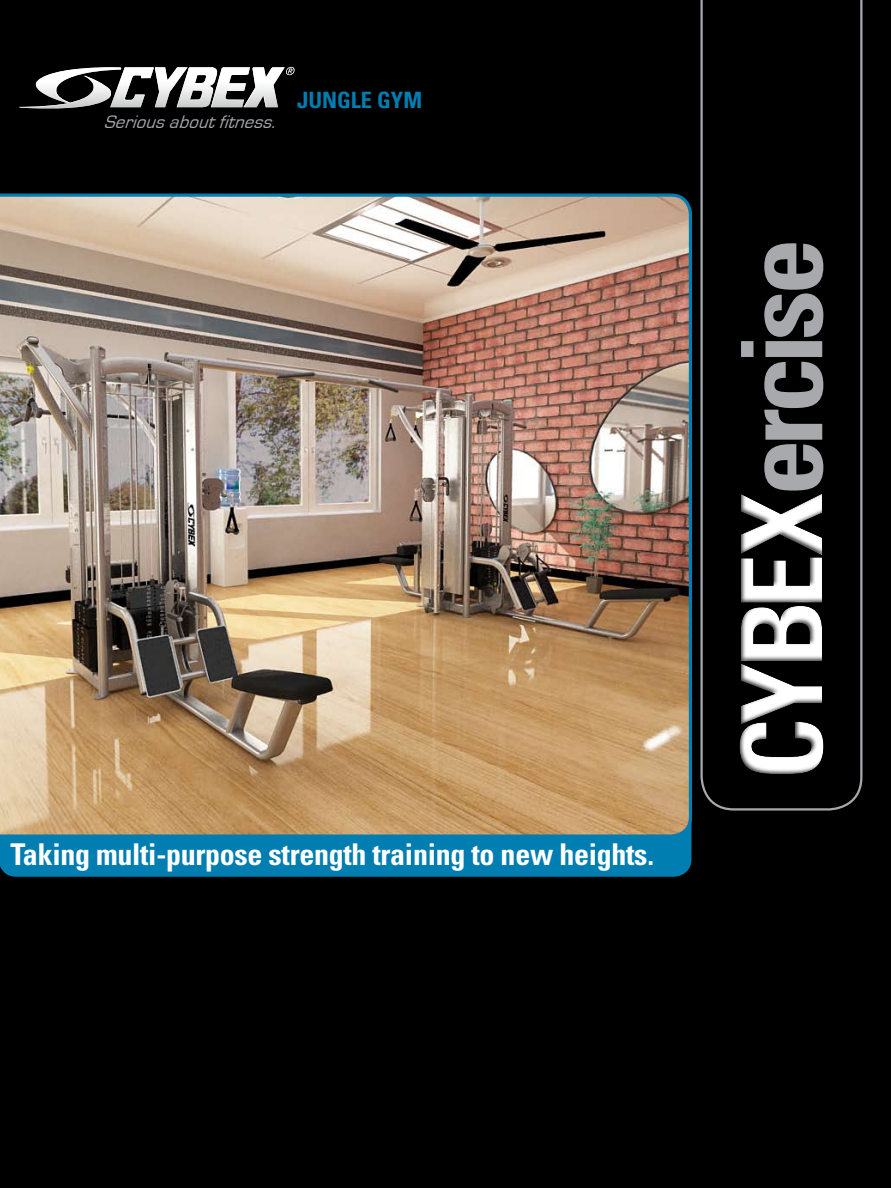
<style>
.page{position:relative;width:891px;height:1188px;background:#000}
.page>*{position:absolute;margin:0;border:0;box-sizing:border-box;transform-origin:0 0}
.t1{font:700 condensed 112.5px "Univers";letter-spacing:-.06em;color:#a7a9ac}
.t2{font:700 condensed 30px "Univers";letter-spacing:-.01em;color:#fff}
.t3{font:700 condensed 22.5px "Univers";color:#007db1}
.t4{font:italic 18.75px "Eurostile";color:#a7a9ac}
</style>
<div class="page">
<svg style="left:700px;top:0;width:162px;height:811px"></svg>
<div style="left:0;top:839px;width:692px;height:38px;background:#007db1"></div>
<img style="left:0;top:193px;width:693px;height:646px">
<img style="left:20px;top:67px;width:275px;height:42px">
<p class="t4" style="left:104px;top:112px;width:179px">Seriousaboutfitness.</p>
<p class="t3" style="left:297px;top:86px;width:126px">JUNGLE GYM</p>
<p class="t1" style="left:713px;top:495px;width:259px;rotate:-90deg">ercise</p>
<p class="t2" style="left:10px;top:836px;width:645px">Taking multi-purpose strength training to new heights.</p>
</div>
